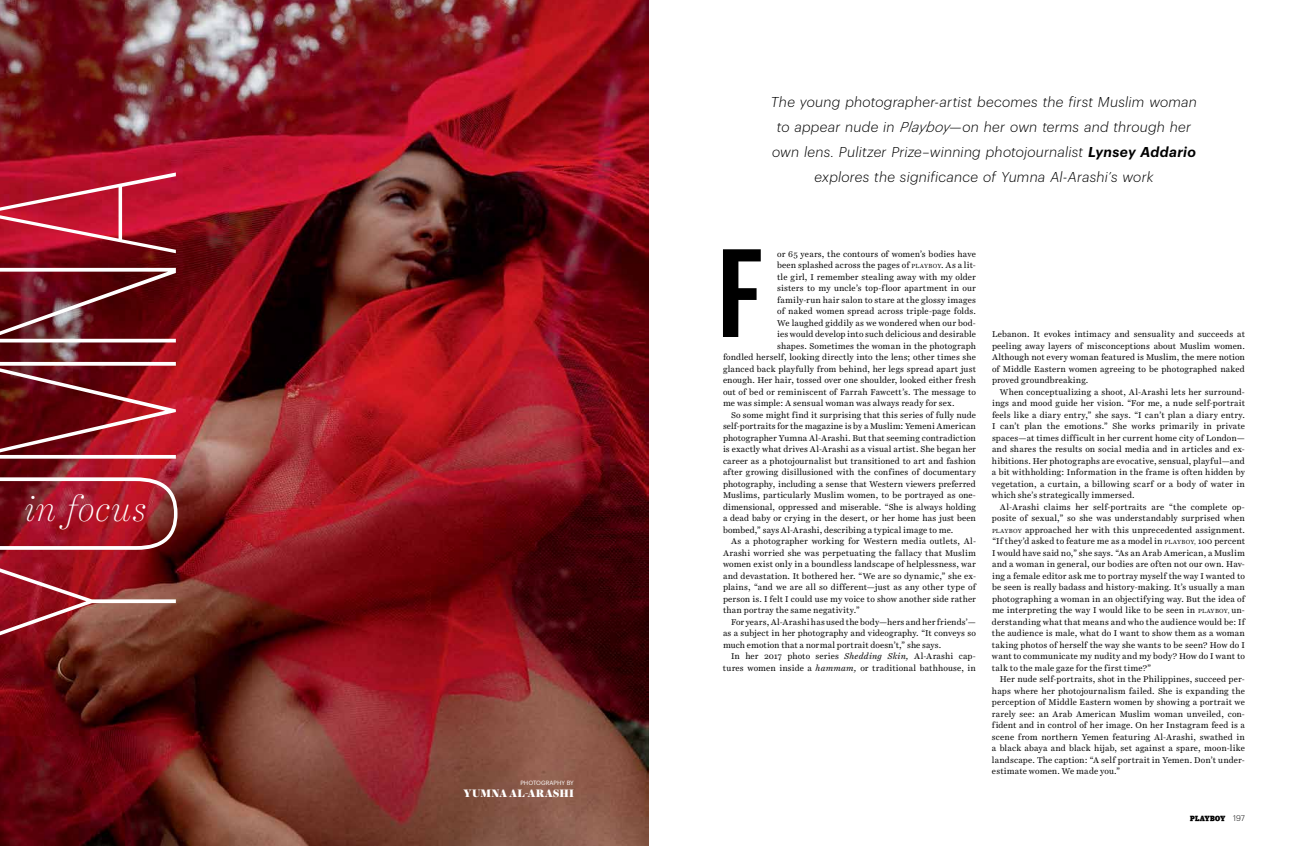
<style>
.page{position:relative;width:1296px;height:846px;background:#fff}
.page>*{position:absolute;margin:0;border:0;box-sizing:border-box;transform-origin:0 0}
.t1{font:100 266.5px "Graphik X Cond";letter-spacing:-.02em;color:#fff}
.t2{font:600 122.6px "Graphik X Cond";color:#000}
.t3{font:italic 100 34.6px "Harriet Display";letter-spacing:.03em;color:#fff}
.t4{font:italic 300 14px/25px "Graphik";letter-spacing:.02em;color:#000;text-align:center}
.t5{font:900 11px "Harriet Display";letter-spacing:.02em;color:#fff}
.t6{font:8.5px/11.5px "Harriet Text";letter-spacing:.01em;color:#000;text-align:justify}
.t7{font:300 8px "Graphik";color:#000}
.t8{font:6px "Graphik";letter-spacing:.005em;color:#fff}
.s1{font-weight:600}
.s2{font-size:6px}
.s3{font-style:italic}
.s4{font-family:"New Cotton Tail";font-weight:400;font-size:9.3px}
</style>
<div class="page">
<img style="left:0;top:0;width:648px;height:846px">
<h1 class="t1" style="left:-76px;top:644px;width:478px;rotate:-90deg">Yumna</h1>
<h3 class="t3" style="left:25px;top:485px;width:123px">in focus</h3>
<p class="t8" style="left:520px;top:778px;width:55px">PHOTOGRAPHY BY</p>
<p class="t5" style="left:464px;top:785px;width:112px">YUMNA AL-ARASHI</p>
<p class="t4" style="left:771px;top:88px;width:428px">The young photographer-artist becomes the first Muslim woman to appear nude in Playboy—on her own terms and through her own lens. Pulitzer Prize–winning photojournalist <span class="s1">Lynsey Addario </span>explores the significance of Yumna Al-Arashi’s work</p>
<h2 class="t2" style="left:718px;top:221px;width:47px">F</h2>
<p class="t6" style="left:777px;top:248px;width:200px">or 65 years, the contours of women’s bodies have</p>
<p class="t6" style="left:777px;top:259px;width:200px">been splashed across the pages of <span class="s2">PLAYBOY</span>. As a lit-</p>
<p class="t6" style="left:777px;top:271px;width:200px">tle girl, I remember stealing away with my older</p>
<p class="t6" style="left:777px;top:282px;width:200px">sisters to my uncle’s top-floor apartment in our</p>
<p class="t6" style="left:777px;top:294px;width:200px">family-run hair salon to stare at the glossy images</p>
<p class="t6" style="left:777px;top:305px;width:200px">of naked women spread across triple-page folds.</p>
<p class="t6" style="left:777px;top:317px;width:200px">We laughed giddily as we wondered when our bod-</p>
<p class="t6" style="left:777px;top:328px;width:200px">ies would develop into such delicious and desirable</p>
<p class="t6" style="left:777px;top:340px;width:200px">shapes. Sometimes the woman in the photograph</p>
<p class="t6" style="left:723px;top:351px;width:254px">fondled herself, looking directly into the lens; other times she</p>
<p class="t6" style="left:723px;top:363px;width:254px">glanced back playfully from behind, her legs spread apart just</p>
<p class="t6" style="left:723px;top:374px;width:254px">enough. Her hair, tossed over one shoulder, looked either fresh</p>
<p class="t6" style="left:723px;top:386px;width:254px">out of bed or reminiscent of Farrah Fawcett’s. The message to</p>
<p class="t6" style="left:723px;top:397px;width:233px">me was simple: A sensual woman was always ready for sex.</p>
<p class="t6" style="left:731px;top:409px;width:246px">So some might find it surprising that this series of fully nude</p>
<p class="t6" style="left:723px;top:420px;width:254px">self-portraits for the magazine is by a Muslim: Yemeni American</p>
<p class="t6" style="left:723px;top:432px;width:254px">photographer Yumna Al-Arashi. But that seeming contradiction</p>
<p class="t6" style="left:723px;top:443px;width:254px">is exactly what drives Al-Arashi as a visual artist. She began her</p>
<p class="t6" style="left:723px;top:455px;width:255px">career as a photojournalist but transitioned to art and fashion</p>
<p class="t6" style="left:723px;top:466px;width:255px">after growing disillusioned with the confines of documentary</p>
<p class="t6" style="left:723px;top:478px;width:254px">photography, including a sense that Western viewers preferred</p>
<p class="t6" style="left:723px;top:489px;width:254px">Muslims, particularly Muslim women, to be portrayed as one-</p>
<p class="t6" style="left:723px;top:501px;width:254px">dimensional, oppressed and miserable. “She is always holding</p>
<p class="t6" style="left:723px;top:512px;width:254px">a dead baby or crying in the desert, or her home has just been</p>
<p class="t6" style="left:723px;top:524px;width:232px">bombed,” says Al-Arashi, describing a typical image to me.</p>
<p class="t6" style="left:731px;top:535px;width:247px">As a photographer working for Western media outlets, Al-</p>
<p class="t6" style="left:723px;top:547px;width:254px">Arashi worried she was perpetuating the fallacy that Muslim</p>
<p class="t6" style="left:723px;top:558px;width:255px">women exist only in a boundless landscape of helplessness, war</p>
<p class="t6" style="left:723px;top:570px;width:255px">and devastation. It bothered her. “We are so dynamic,” she ex-</p>
<p class="t6" style="left:723px;top:581px;width:254px">plains, “and we are all so different—just as any other type of</p>
<p class="t6" style="left:723px;top:593px;width:255px">person is. I felt I could use my voice to show another side rather</p>
<p class="t6" style="left:723px;top:604px;width:139px">than portray the same negativity.”</p>
<p class="t6" style="left:731px;top:616px;width:246px">For years, Al-Arashi has used the body—hers and her friends’—</p>
<p class="t6" style="left:723px;top:627px;width:254px">as a subject in her photography and videography. “It conveys so</p>
<p class="t6" style="left:723px;top:639px;width:220px">much emotion that a normal portrait doesn’t,” she says.</p>
<p class="t6" style="left:731px;top:650px;width:246px">In her 2017 photo series <span class="s3">Shedding Skin,</span> Al-Arashi cap-</p>
<p class="t6" style="left:723px;top:662px;width:255px">tures women inside a <span class="s3">hammam,</span> or traditional bathhouse, in</p>
<p class="t6" style="left:992px;top:328px;width:255px">Lebanon. It evokes intimacy and sensuality and succeeds at peeling away layers of misconceptions about Muslim women.<br>Although not every woman featured is Muslim, the mere notion of Middle Eastern women agreeing to be photographed naked proved groundbreaking.</p>
<p class="t6" style="left:992px;top:386px;width:255px;text-indent:8px">When conceptualizing a shoot, Al-Arashi lets her surround&shy;ings and mood guide her vision. “For me, a nude self-portrait feels like a diary entry,” she says. “I can’t plan a diary entry.<br>I can’t plan the emotions.” She works primarily in private spaces—at times difficult in her current home city of London— and shares the results on social media and in articles and ex&shy;hibitions. Her photographs are evocative, sensual, playful—and a bit withholding: Information in the frame is often hidden by vegetation, a curtain, a billowing scarf or a body of water in which she’s strategically immersed.</p>
<p class="t6" style="left:992px;top:501px;width:255px;text-indent:8px">Al-Arashi claims her self-portraits are “the complete op&shy;posite of sexual,” so she was understandably surprised when <span class="s2">PLAYBOY</span> approached her with this unprecedented assignment. “If they’d asked to feature me as a model in <span class="s2">PLAYBOY,</span> 100 percent I would have said no,” she says. “As an Arab American, a Muslim and a woman in general, our bodies are often not our own. Hav&shy;ing a female editor ask me to portray myself the way I wanted to be seen is really badass and history-making. It’s usually a man photographing a woman in an objectifying way. But the idea of me interpreting the way I would like to be seen in <span class="s2">PLAYBOY,</span> un&shy;derstanding what that means and who the audience would be: If the audience is male, what do I want to show them as a woman taking photos of herself the way she wants to be seen? How do I want to communicate my nudity and my body? How do I want to talk to the male gaze for the first time?”</p>
<p class="t6" style="left:992px;top:673px;width:255px;text-indent:8px">Her nude self-portraits, shot in the Philippines, succeed per&shy;haps where her photojournalism failed. She is expanding the perception of Middle Eastern women by showing a portrait we rarely see: an Arab American Muslim woman unveiled, con&shy;fident and in control of her image. On her Instagram feed is a scene from northern Yemen featuring Al-Arashi, swathed in a black abaya and black hijab, set against a spare, moon-like landscape. The caption: “A self portrait in Yemen. Don’t under&shy;estimate women. We made you.”</p>
<p class="t7" style="left:1190px;top:813px;width:57px"><span class="s4">f</span> 197</p>
</div>
